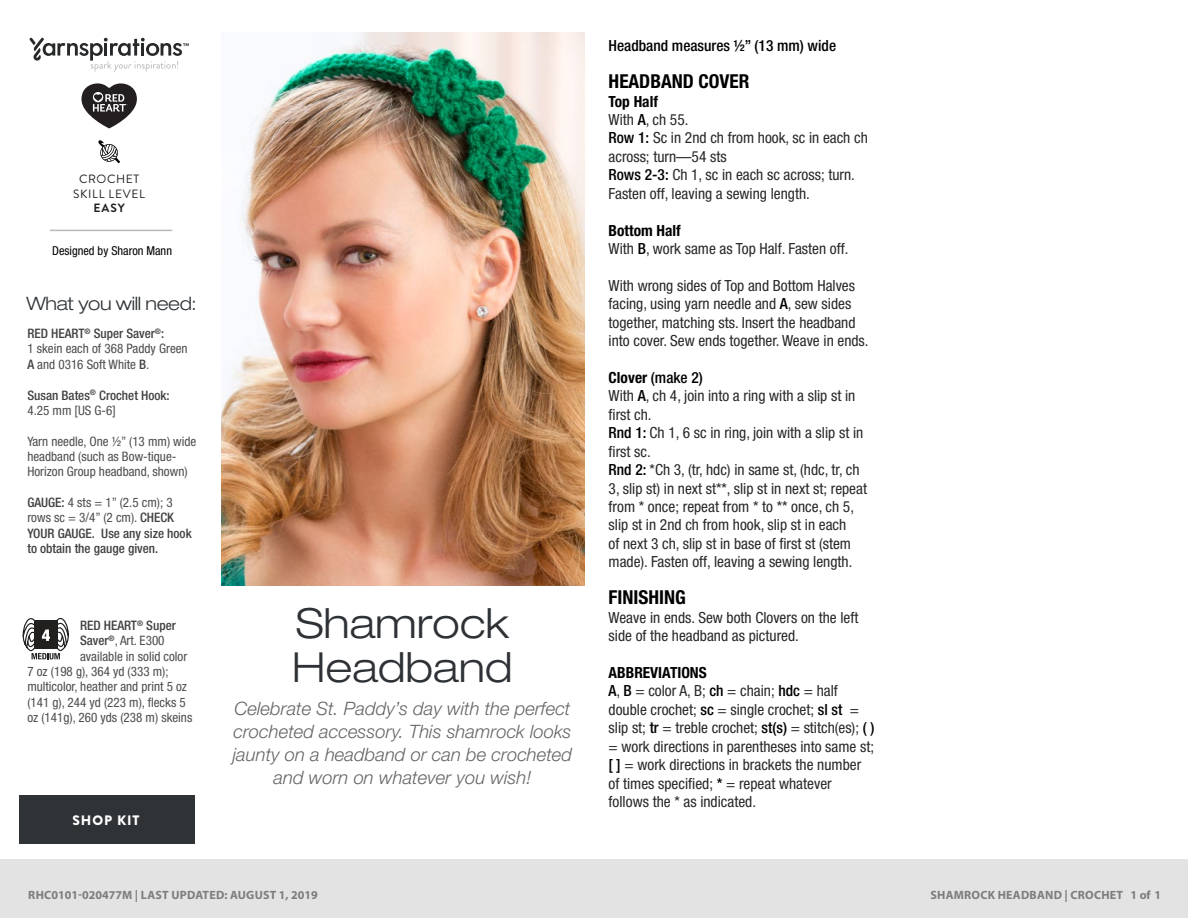
<style>
.page{position:relative;width:1188px;height:918px;background:#fff}
.page>*{position:absolute;margin:0;border:0;box-sizing:border-box;transform-origin:0 0}
.t1{font:300 expanded 41.55px/44.5px "Helvetica Neue LT Std";color:#2e3236}
.t2{font:700 condensed 19.2px "Helvetica Neue LT Std";color:#000}
.t3{font:italic 300 18.45px/23.1px "Helvetica Neue LT Std";color:#636466;text-align:center}
.t4{font:300 expanded 18.45px "Helvetica Neue LT Std";letter-spacing:-.02em;color:#2e3236}
.t5{font:condensed 15.3px/18.5px "Helvetica Neue LT Std";color:#292829}
.t6{font:500 condensed 15.3px "Helvetica Neue LT Std";color:#000}
.t7{font:900 13.65px "Brandon Grotesque";letter-spacing:.065em;color:#fff}
.t8{font:condensed 13.05px/15.3px "Helvetica Neue LT Std";color:#4d4d4f}
.t9{font:500 condensed 13.05px/15.3px "Helvetica Neue LT Std";color:#414042}
.t10{font:condensed 12.3px "Helvetica Neue LT Std";color:#000}
.t11{font:700 12px "Myriad Pro";letter-spacing:.02em;color:#7d7d7d}
.Skill_Level{font:12px "Brandon Grotesque";letter-spacing:.05em;color:#231f20}
.Skill_Level-2{font:700 12px "Brandon Grotesque";color:#231f20}
.s1{font-weight:500;color:#414042}
.s2{font-weight:400;color:#4d4d4f}
.s3{font-weight:700;color:#000}
.s4{font-weight:500;color:#000}
</style>
<div class="page">
<svg style="left:22px;top:618px;width:47px;height:41px"></svg>
<img style="left:221px;top:33px;width:363px;height:553px">
<div style="left:0;top:860px;width:1188px;height:58px;background:#e4e3e3"></div>
<svg style="left:98px;top:140px;width:22px;height:23px"></svg>
<svg style="left:30px;top:38px;width:159px;height:34px"></svg>
<svg style="left:81px;top:83px;width:56px;height:45px"></svg>
<hr style="left:50px;top:230px;width:122px;height:1px;background:#bbbaba">
<div style="left:19px;top:795px;width:175px;height:48px;background:#2f3336"></div>
<p class="Skill_Level" style="left:79px;top:171px;width:62px">CROCHET</p>
<p class="Skill_Level" style="left:73px;top:185px;width:73px">SKILL LEVEL</p>
<p class="Skill_Level-2" style="left:94px;top:200px;width:33px">EASY</p>
<p class="t10" style="left:52px;top:243px;width:121px">Designed by Sharon Mann</p>
<p class="t4" style="left:27px;top:292px;width:172px">What you will need:</p>
<p class="t8" style="left:27px;top:326px;width:162px"><span class="s1">RED HEART</span><sup>®</sup> <span class="s1">Super Saver</span><sup>®</sup><span class="s1">:<br></span>1 skein each of 368 Paddy Green<br><span class="s1">A</span> and 0316 Soft White <span class="s1">B</span>.</p>
<p class="t9" style="left:27px;top:387px;width:144px">Susan Bates<sup>®</sup> Crochet Hook:<br><span class="s2">4.25 mm [US G-6]</span></p>
<p class="t8" style="left:27px;top:433px;width:170px">Yarn needle, One ½” (13 mm) wide headband (such as Bow-tique-<br>Horizon Group headband, shown)</p>
<p class="t8" style="left:27px;top:495px;width:147px"><span class="s1">GAUGE:</span> 4 sts = 1” (2.5 cm); 3</p>
<p class="t9" style="left:27px;top:510px;width:166px"><span class="s2">rows sc = 3/4” (2 cm).</span> CHECK<br>YOUR GAUGE. Use any size hook to obtain the gauge given.</p>
<p class="t9" style="left:80px;top:618px;width:97px">RED HEART<sup>®</sup> Super</p>
<p class="t8" style="left:80px;top:633px;width:86px"><span class="s1">Saver</span><sup>®</sup>, Art. E300</p>
<p class="t8" style="left:80px;top:648px;width:109px">available in solid color</p>
<p class="t8" style="left:27px;top:664px;width:143px">7 oz (198 g), 364 yd (333 m);</p>
<p class="t8" style="left:27px;top:679px;width:161px">multicolor, heather and print 5 oz</p>
<p class="t8" style="left:27px;top:694px;width:160px">(141 g), 244 yd (223 m), flecks 5</p>
<p class="t8" style="left:27px;top:710px;width:166px">oz (141g), 260 yds (238 m) skeins</p>
<p class="t7" style="left:72px;top:810px;width:69px">SHOP KIT</p>
<p class="t1" style="left:292px;top:600px;width:222px">Shamrock<br>Headband</p>
<p class="t3" style="left:233px;top:697px;width:341px">Celebrate St. Paddy’s day with the perfect crocheted accessory. This shamrock looks jaunty on a headband or can be crocheted and worn on whatever you wish!</p>
<p class="t11" style="left:28px;top:887px;width:291px">RHC0101-020477M | LAST UPDATED: AUGUST 1, 2019</p>
<p class="t6" style="left:609px;top:37px;width:229px">Headband measures ½” (13 mm) wide</p>
<p class="t2" style="left:609px;top:70px;width:142px">HEADBAND COVER</p>
<p class="t5" style="left:609px;top:92px;width:261px"><span class="s3">Top Half<br></span>With <span class="s4">A</span>, ch 55.<br><span class="s4">Row 1:</span> Sc in 2nd ch from hook, sc in each ch across; turn—54 sts<br><span class="s4">Rows 2-3:</span> Ch 1, sc in each sc across; turn.<br>Fasten off, leaving a sewing length.</p>
<p class="t5" style="left:609px;top:221px;width:241px"><span class="s3">Bottom Half<br></span>With <span class="s4">B</span>, work same as Top Half. Fasten off.</p>
<p class="t5" style="left:609px;top:276px;width:261px">With wrong sides of Top and Bottom Halves facing, using yarn needle and <span class="s4">A</span>, sew sides together, matching sts. Insert the headband into cover. Sew ends together. Weave in ends.</p>
<p class="t5" style="left:609px;top:368px;width:260px"><span class="s3">Clover</span> <span class="s4">(make 2)<br></span>With <span class="s4">A</span>, ch 4, join into a ring with a slip st in first ch.<br><span class="s4">Rnd 1:</span> Ch 1, 6 sc in ring, join with a slip st in first sc.<br><span class="s4">Rnd 2:</span> *Ch 3, (tr, hdc) in same st, (hdc, tr, ch 3, slip st) in next st**, slip st in next st; repeat from * once; repeat from * to ** once, ch 5, slip st in 2nd ch from hook, slip st in each<br>of next 3 ch, slip st in base of first st (stem made). Fasten off, leaving a sewing length.</p>
<p class="t2" style="left:609px;top:586px;width:79px">FINISHING</p>
<p class="t5" style="left:609px;top:608px;width:251px">Weave in ends. Sew both Clovers on the left side of the headband as pictured.</p>
<p class="t5" style="left:609px;top:663px;width:267px"><span class="s3">ABBREVIATIONS<br></span><span class="s4">A</span>, <span class="s4">B</span> = color A, B; <span class="s4">ch</span> = chain; <span class="s4">hdc</span> = half double crochet; <span class="s4">sc</span> = single crochet; <span class="s4">sl st</span> = slip st; <span class="s4">tr</span> = treble crochet; <span class="s4">st(s)</span> = stitch(es); <span class="s4">( ) </span>= work directions in parentheses into same st; <span class="s4">[ ]</span> = work directions in brackets the number of times specified; <span class="s4">*</span> = repeat whatever follows the * as indicated.</p>
<p class="t11" style="left:930px;top:887px;width:232px">SHAMROCK HEADBAND | CROCHET 1 of 1</p>
</div>
